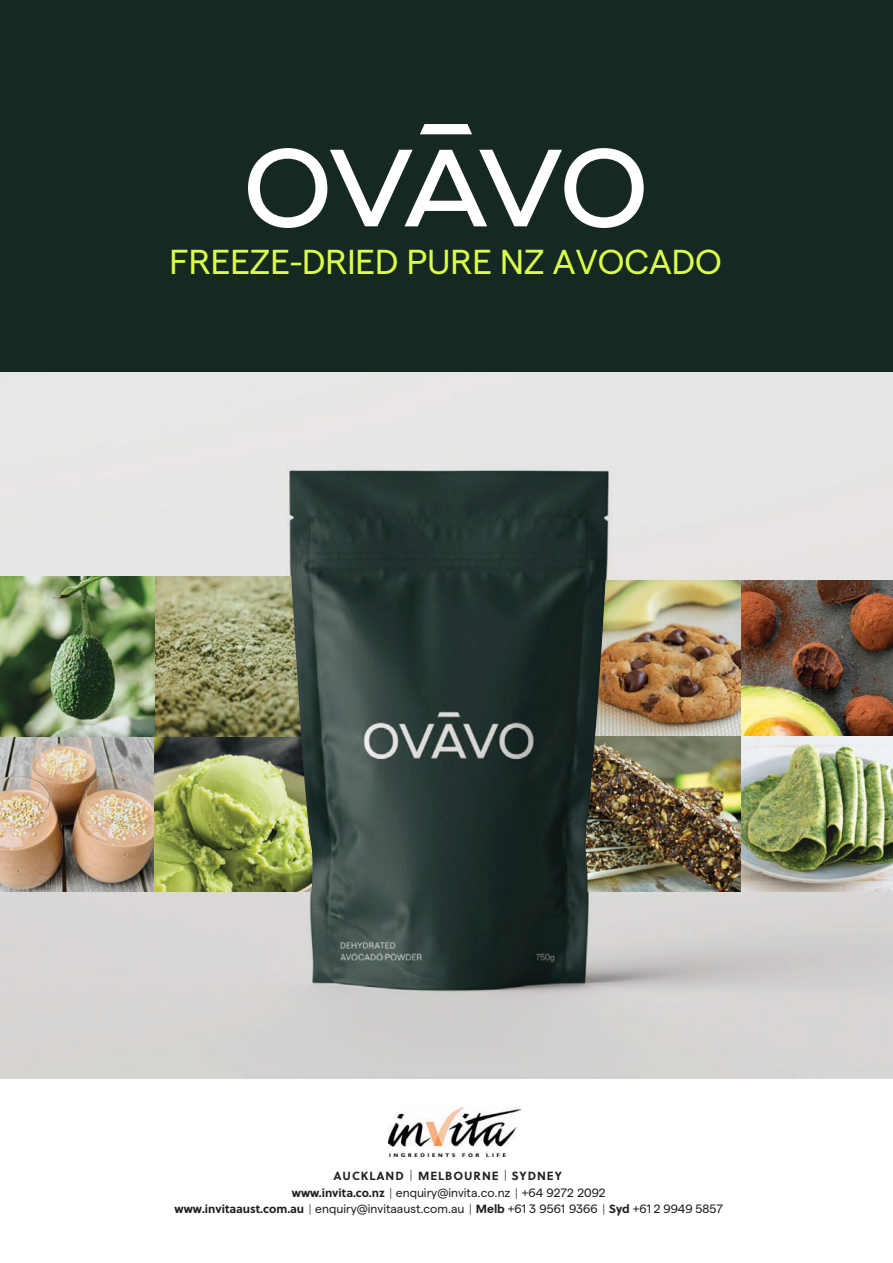
<style>
.page{position:relative;width:893px;height:1263px;background:#fff}
.page>*{position:absolute;margin:0;border:0;box-sizing:border-box;transform-origin:0 0}
.t1{font:34.65px "Matter";color:#dbff4b}
.t2{font:12.15px/15.8px "Matter";color:#201b1d;text-align:center}
.t3{font:700 11.85px "Soleil";letter-spacing:.08em;color:#221f1f}
.s1{font-family:"Soleil Lt";font-weight:400;font-size:10.65px}
.s2{font-family:"Soleil";font-weight:700;font-size:11.85px}
.s3{font-family:"Soleil Lt";font-size:10.65px}
</style>
<div class="page">
<div style="left:0;top:0;width:893px;height:404px;background:#152822"></div>
<svg style="left:248px;top:124px;width:396px;height:104px"></svg>
<img style="left:388px;top:1106px;width:132px;height:50px">
<img style="left:0;top:373px;width:893px;height:705px">
<img style="left:606px;top:580px;width:138px;height:157px">
<img style="left:741px;top:580px;width:152px;height:156px">
<img style="left:0;top:736px;width:155px;height:155px">
<img style="left:606px;top:737px;width:287px;height:155px">
<img style="left:155px;top:736px;width:136px;height:155px">
<img style="left:0;top:576px;width:291px;height:160px">
<img style="left:291px;top:567px;width:315px;height:436px">
<h1 class="t1" style="left:169px;top:237px;width:554px">FREEZE-DRIED PURE NZ AVOCADO</h1>
<p class="t3" style="left:334px;top:1166px;width:230px">AUCKLAND <span class="s1">|</span> MELBOURNE <span class="s1">|</span> SYDNEY</p>
<p class="t2" style="left:175px;top:1184px;width:550px"><span class="s2">www.invita.co.nz</span> <span class="s3">|</span> enquiry@invita.co.nz <span class="s3">|</span> +64 9272 2092<br><span class="s2">www.invitaaust.com.au</span> <span class="s3">|</span> enquiry@invitaaust.com.au <span class="s3">|</span> <span class="s2">Melb</span> +61 3 9561 9366 <span class="s3">|</span> <span class="s2">Syd</span> +61 2 9949 5857</p>
</div>
